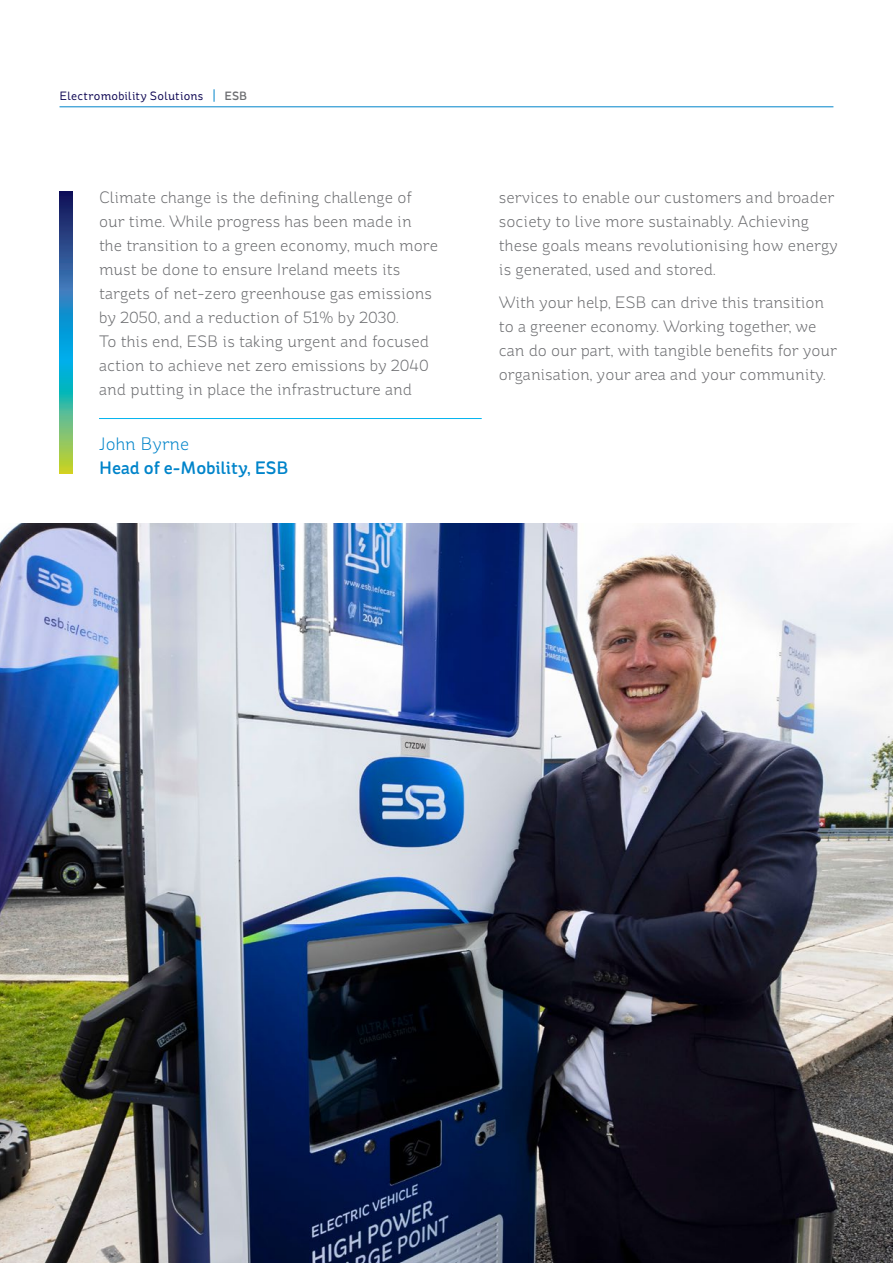
<style>
.page{position:relative;width:893px;height:1263px;background:#fff}
.page>*{position:absolute;margin:0;border:0;box-sizing:border-box;transform-origin:0 0}
.t1{font:500 18px "St Ryde";color:#0084ca}
.t2{font:300 18px "St Ryde";color:#0084ca}
.t3{font:300 16.5px/24px "St Ryde";color:#6c6d70}
.t4{font:12px "St Ryde";letter-spacing:.02em;color:#0b0351}
.t5{font:500 12px "St Ryde";color:#6c6d70}
</style>
<div class="page">
<hr style="left:99px;top:418px;width:383px;height:1px;background:#00b3ef">
<svg style="left:60px;top:191px;width:12px;height:282px;background:#34899c"></svg>
<img style="left:0;top:523px;width:893px;height:740px">
<svg style="left:214px;top:89px;width:1px;height:13px"></svg>
<hr style="left:60px;top:106px;width:773px;height:1px;background:#0084ca">
<p class="t4" style="left:60px;top:88px;width:145px">Electromobility Solutions</p>
<p class="t5" style="left:225px;top:88px;width:24px">ESB</p>
<p class="t3" style="left:99px;top:186px;width:340px">Climate change is the defining challenge of our time. While progress has been made in the transition to a green economy, much more must be done to ensure Ireland meets its targets of net-zero greenhouse gas emissions by 2050, and a reduction of 51% by 2030.<br>To this end, ESB is taking urgent and focused action to achieve net zero emissions by 2040 and putting in place the infrastructure and</p>
<p class="t3" style="left:499px;top:186px;width:341px">services to enable our customers and broader society to live more sustainably. Achieving these goals means revolutionising how energy is generated, used and stored.</p>
<p class="t3" style="left:499px;top:290px;width:340px">With your help, ESB can drive this transition to a greener economy. Working together, we can do our part, with tangible benefits for your organisation, your area and your community.</p>
<p class="t2" style="left:99px;top:433px;width:92px">John Byrne</p>
<p class="t1" style="left:99px;top:457px;width:191px">Head of e-Mobility, ESB</p>
</div>
